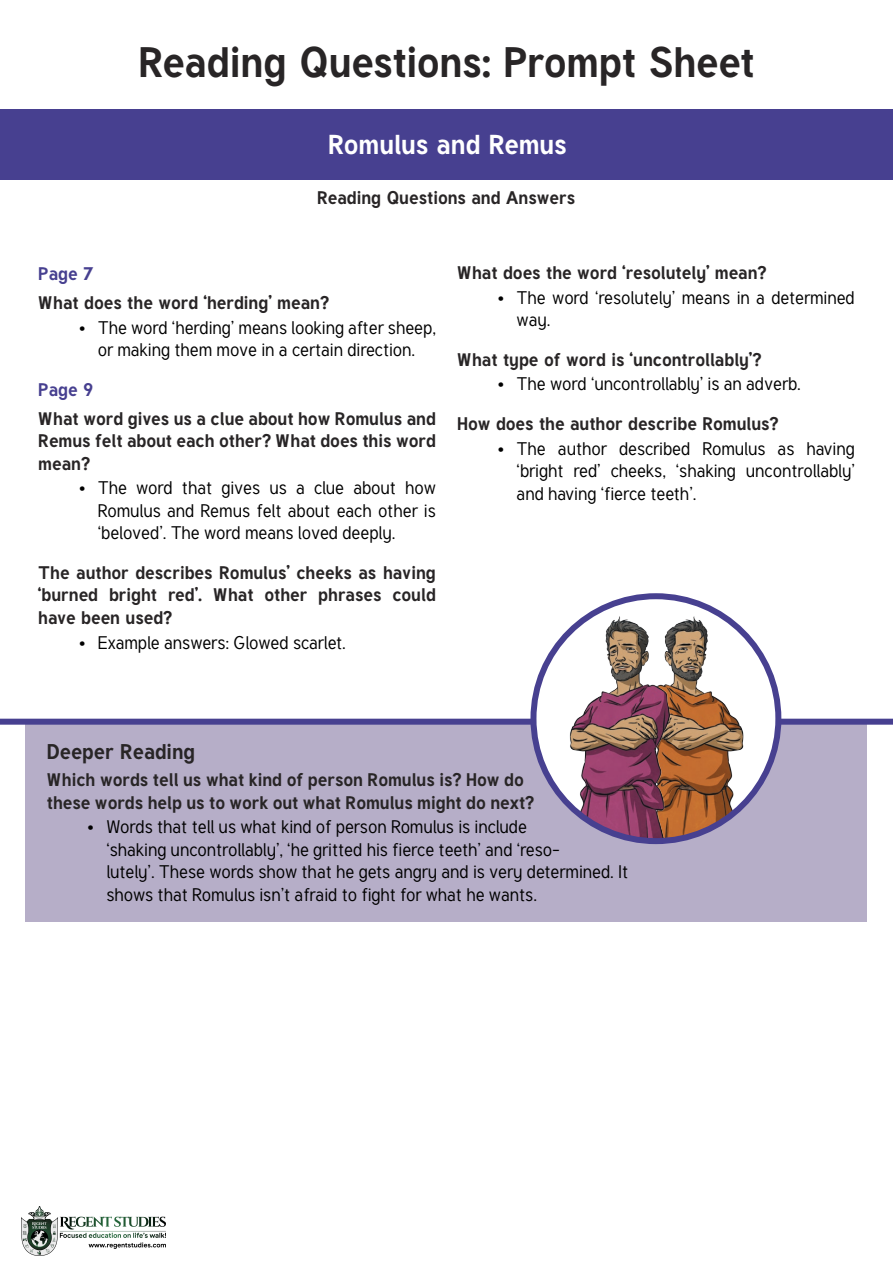
<style>
.page{position:relative;width:893px;height:1263px;background:#fff}
.page>*{position:absolute;margin:0;border:0;box-sizing:border-box;transform-origin:0 0}
.Heading_1{font:700 42px "Tuffy";letter-spacing:-.005em;color:#282526}
.Heading_2{font:700 27px "Tuffy";color:#fff}
.Heading_3{font:700 21px "Tuffy";color:#282526}
.t1{font:18px/22.5px "Tuffy";color:#000}
.Heading_4{font:700 18px/22.5px "Tuffy";color:#282526;text-align:justify}
.Heading_4-2{font:700 18px "Tuffy";color:#474090}
</style>
<div class="page">
<div style="left:26px;top:722px;width:841px;height:200px;background:#b6aec8"></div>
<div style="left:0;top:109px;width:893px;height:71px;background:#474090"></div>
<div style="left:0;top:719px;width:893px;height:6px;background:#474090"></div>
<svg style="left:533px;top:596px;width:245px;height:245px"></svg>
<img style="left:685px;top:611px;width:87px;height:230px">
<img style="left:549px;top:611px;width:136px;height:230px">
<div style="left:530px;top:593px;width:251px;height:251px;border:6px solid #474090;border-radius:50%"></div>
<img style="left:22px;top:1206px;width:143px;height:49px">
<p class="Heading_1" style="left:138px;top:29px;width:618px">Reading Questions: Prompt Sheet</p>
<p class="Heading_2" style="left:328px;top:123px;width:240px">Romulus and Remus</p>
<p class="Heading_4" style="left:317px;top:186px;width:260px">Reading Questions and Answers</p>
<p class="Heading_4-2" style="left:38px;top:260px;width:57px">Page 7</p>
<p class="Heading_4" style="left:38px;top:291px;width:292px">What does the word ‘herding’ mean?</p>
<p class="t1" style="left:79px;top:317px;width:358px;text-align:center">• The word ‘herding’ means looking after sheep, or making them move in a certain direction.</p>
<p class="Heading_4-2" style="left:38px;top:375px;width:57px">Page 9</p>
<p class="Heading_4" style="left:38px;top:406px;width:399px">What word gives us a clue about how Romulus and Remus felt about each other? What does this word mean?</p>
<p class="t1" style="left:98px;top:477px;width:340px;text-align:justify;text-indent:-18px">• The word that gives us a clue about how Romulus and Remus felt about each other is ‘beloved’. The word means loved deeply.</p>
<p class="Heading_4" style="left:38px;top:560px;width:399px">The author describes Romulus’ cheeks as having ‘burned bright red’. What other phrases could have been used?</p>
<p class="t1" style="left:79px;top:631px;width:268px">• Example answers: Glowed scarlet.</p>
<p class="Heading_4" style="left:457px;top:261px;width:311px">What does the word ‘resolutely’ mean?</p>
<p class="t1" style="left:517px;top:286px;width:340px;text-indent:-18px">• The word ‘resolutely’ means in a determined way.</p>
<p class="Heading_4" style="left:457px;top:347px;width:306px">What type of word is ‘uncontrollably’?</p>
<p class="t1" style="left:498px;top:373px;width:304px">• The word ‘uncontrollably’ is an adverb.</p>
<p class="Heading_4" style="left:457px;top:411px;width:323px">How does the author describe Romulus?</p>
<p class="t1" style="left:517px;top:437px;width:340px;text-align:justify;text-indent:-18px">• The author described Romulus as having ‘bright red’ cheeks, ‘shaking uncontrollably’ and having ‘fierce teeth’.</p>
<p class="Heading_3" style="left:47px;top:735px;width:150px">Deeper Reading</p>
<p class="Heading_4" style="left:47px;top:767px;width:489px">Which words tell us what kind of person Romulus is? How do these words help us to work out what Romulus might do next?</p>
<p class="t1" style="left:106px;top:816px;width:523px;text-indent:-18px">• Words that tell us what kind of person Romulus is include<br>‘shaking uncontrollably’, ‘he gritted his fierce teeth’ and ‘reso-<br>lutely’. These words show that he gets angry and is very determined. It shows that Romulus isn’t afraid to fight for what he wants.</p>
</div>
